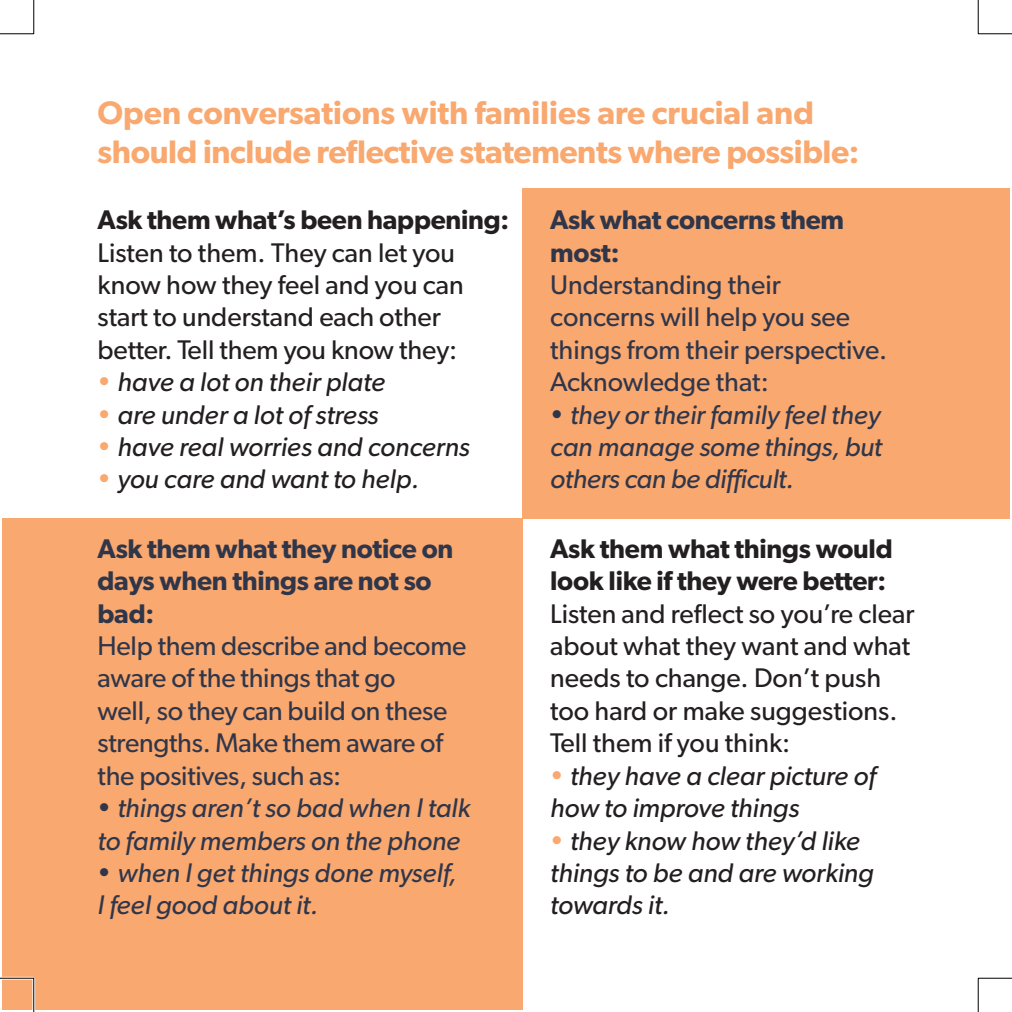
<style>
.page{position:relative;width:1012px;height:1012px;background:#fff}
.page>*{position:absolute;margin:0;border:0;box-sizing:border-box;transform-origin:0 0}
.t1{font:600 32.62px/39.1px "Gibson";letter-spacing:-.01em;color:#f9a86f}
.t2{font:27px/32.4px "Gibson";color:#231f20}
.t3{font:27px/32.4px "Gibson";letter-spacing:-.01em;color:#30364a}
.t4{font:italic 27px/32.4px "Gibson";color:#231f20}
.t5{font:italic 27px/32.4px "Gibson";color:#30364a;text-align:justify}
.t6{font:600 27px/32.4px "Gibson";letter-spacing:-.01em;color:#231f20}
.t7{font:600 27px/32.4px "Gibson";letter-spacing:-.01em;color:#30364a}
.s1{color:#f9a86f}
</style>
<div class="page">
<div style="left:522px;top:188px;width:488px;height:330px;background:#f9a86f"></div>
<div style="left:2px;top:518px;width:520px;height:492px;background:#f9a86f"></div>
<hr style="left:0;top:976px;width:34px;height:3px;background:#fff">
<hr style="left:32px;top:978px;width:3px;height:33px;background:#fff">
<hr style="left:0;top:33px;width:34px;height:1px;background:#000">
<hr style="left:978px;top:33px;width:33px;height:1px;background:#000">
<hr style="left:0;top:977px;width:34px;height:1px;background:#000">
<hr style="left:978px;top:977px;width:33px;height:1px;background:#000">
<hr style="left:33px;top:0;width:1px;height:34px;background:#000">
<hr style="left:33px;top:978px;width:1px;height:33px;background:#000">
<hr style="left:977px;top:0;width:1px;height:34px;background:#000">
<hr style="left:977px;top:978px;width:1px;height:33px;background:#000">
<p class="t1" style="left:98px;top:92px;width:763px">Open conversations with families are crucial and should include reflective statements where possible:</p>
<p class="t6" style="left:98px;top:203px;width:413px">Ask them what’s been happening:</p>
<p class="t2" style="left:98px;top:235px;width:367px">Listen to them. They can let you know how they feel and you can start to understand each other better. Tell them you know they:</p>
<p class="t4" style="left:98px;top:365px;width:289px"><span class="s1">•</span> have a lot on their plate</p>
<p class="t4" style="left:98px;top:397px;width:282px"><span class="s1">•</span> are under a lot of stress</p>
<p class="t4" style="left:98px;top:430px;width:373px"><span class="s1">•</span> have real worries and concerns</p>
<p class="t4" style="left:98px;top:462px;width:323px"><span class="s1">•</span> you care and want to help.</p>
<p class="t7" style="left:98px;top:531px;width:357px">Ask them what they notice on days when things are not so bad:</p>
<p class="t3" style="left:98px;top:629px;width:370px">Help them describe and become aware of the things that go<br>well, so they can build on these strengths. Make them aware of the positives, such as:</p>
<p class="t5" style="left:98px;top:791px;width:374px">• things aren’t so bad when I talk to family members on the phone</p>
<p class="t5" style="left:98px;top:856px;width:360px">• when I get things done myself,</p>
<p class="t5" style="left:98px;top:888px;width:222px">I feel good about it.</p>
<p class="t7" style="left:550px;top:203px;width:295px">Ask what concerns them most:</p>
<p class="t3" style="left:550px;top:268px;width:232px">Understanding their</p>
<p class="t3" style="left:550px;top:300px;width:338px">concerns will help you see things from their perspective.<br>Acknowledge that:</p>
<p class="t5" style="left:550px;top:397px;width:333px">• they or their family feel they can manage some things, but others can be difficult.</p>
<p class="t6" style="left:550px;top:531px;width:344px">Ask them what things would look like if they were better:</p>
<p class="t2" style="left:550px;top:596px;width:366px">Listen and reflect so you’re clear about what they want and what needs to change. Don’t push too hard or make suggestions.<br>Tell them if you think:</p>
<p class="t4" style="left:550px;top:758px;width:327px"><span class="s1">•</span> they have a clear picture of how to improve things</p>
<p class="t4" style="left:550px;top:823px;width:325px"><span class="s1">•</span> they know how they’d like things to be and are working towards it.</p>
</div>
